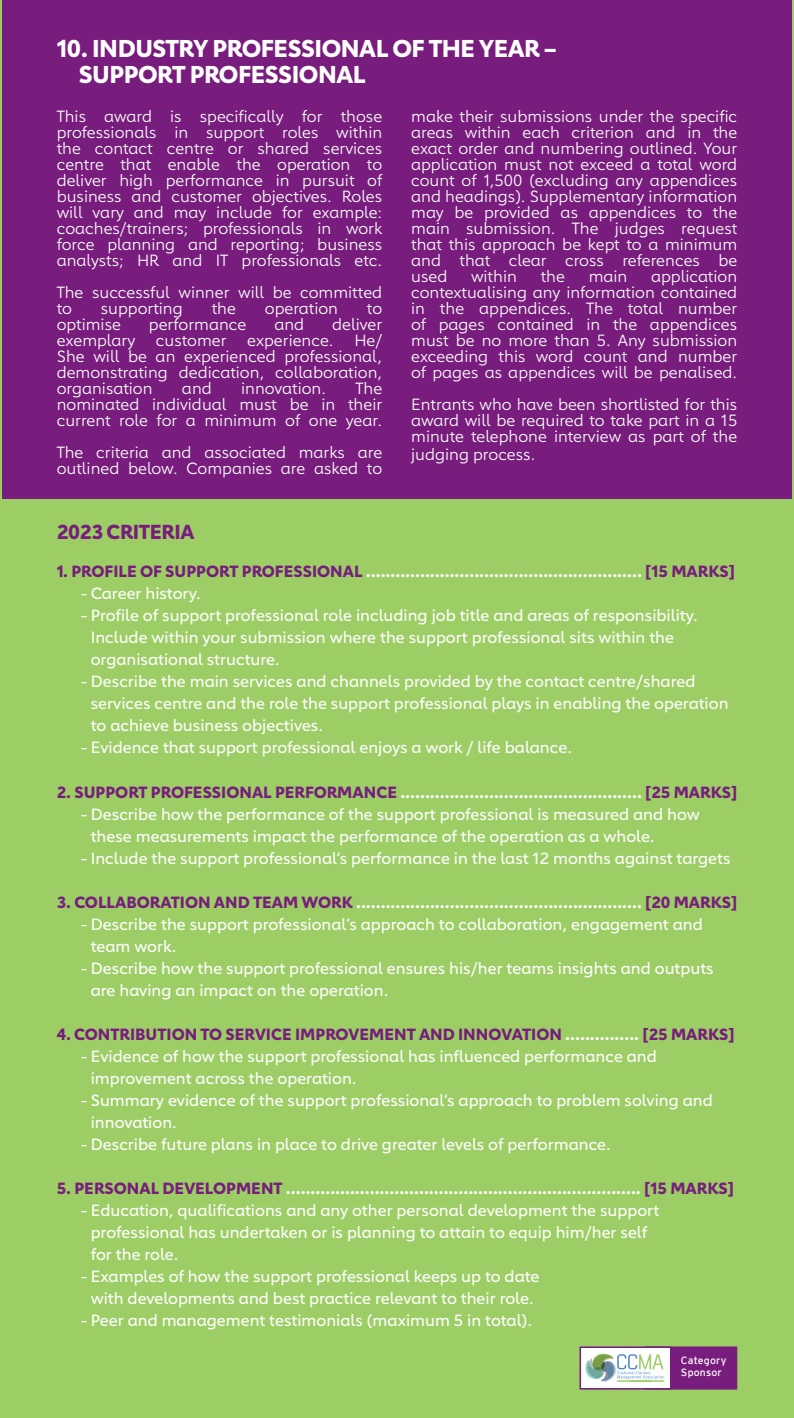
<style>
.page{position:relative;width:794px;height:1418px;background:#fff}
.page>*{position:absolute;margin:0;border:0;box-sizing:border-box;transform-origin:0 0}
.t1{font:700 24px/25.8px "Carnero";letter-spacing:-.02em;color:#fff}
.t2{font:700 20px "Carnero";letter-spacing:-.02em;color:#781d7d}
.t3{font:16px/16px "Carnero";color:#fff;text-align:justify}
.t4{font:16px/22px "Carnero";color:#fff}
.t5{font:700 16px "Carnero";color:#fff}
.t6{font:700 16px "Carnero";color:#781d7d}
.t7{font:10.4px/12px "Interstate";letter-spacing:.02em;color:#fff}
.s1{color:#781d7d}
.s2{color:#fff}
</style>
<div class="page">
<div style="left:0;top:0;width:794px;height:499px;background:#781d7d"></div>
<div style="left:0;top:499px;width:794px;height:918px;background:#9dce65"></div>
<div style="left:645px;top:1346px;width:92px;height:43px;background:#781d7d;border:2px solid #781d7d"></div>
<div style="left:580px;top:1348px;width:91px;height:39px;background:#fff"></div>
<img style="left:585px;top:1353px;width:33px;height:29px">
<hr style="left:617px;top:1380px;width:34px;height:1px;background:#9bcd63">
<hr style="left:630px;top:1380px;width:34px;height:1px;background:#9bcd63">
<svg style="left:617px;top:1354px;width:47px;height:25px"></svg>
<div style="left:579px;top:1346px;width:92px;height:43px;border:2px solid #781d7d"></div>
<h1 class="t1" style="left:79px;top:35px;width:480px;text-indent:-22px">10. INDUSTRY PROFESSIONAL OF THE YEAR –<br>SUPPORT PROFESSIONAL</h1>
<p class="t3" style="left:57px;top:108px;width:327px">This award is specifically for those professionals in support roles within the contact centre or shared services centre that enable the operation to deliver high performance in pursuit of business and customer objectives. Roles will vary and may include for example: coaches/trainers; professionals in work force planning and reporting; business analysts; HR and IT professionals etc.</p>
<p class="t3" style="left:57px;top:284px;width:327px">The successful winner will be committed to</p>
<p class="t3" style="left:411px;top:108px;width:328px">make their submissions under the specific areas within each criterion and in the exact order and numbering outlined. Your application must not exceed a total word count of 1,500 (excluding any appendices and headings). Supplementary information may be provided as appendices to the main submission. The judges request that this approach be kept to a minimum and that clear cross references be used</p>
<p class="t3" style="left:411px;top:268px;width:328px;text-indent:240px">application contextualising any information contained in the appendices. The total number of pages contained in the appendices must be no more than 5. Any submission exceeding this word count and number of pages as appendices will be penalised.</p>
<p class="t3" style="left:411px;top:396px;width:328px">Entrants who have been shortlisted for this award will be required to take part in a 15 minute telephone interview as part of the</p>
<p class="t3" style="left:411px;top:446px;width:126px">judging process.</p>
<p class="t3" style="left:471px;top:268px;width:47px">within</p>
<p class="t3" style="left:540px;top:268px;width:26px">the</p>
<p class="t3" style="left:588px;top:268px;width:40px">main</p>
<p class="t3" style="left:101px;top:300px;width:83px">supporting</p>
<p class="t3" style="left:212px;top:300px;width:26px">the</p>
<p class="t3" style="left:265px;top:300px;width:75px">operation</p>
<p class="t3" style="left:367px;top:300px;width:17px">to</p>
<p class="t3" style="left:57px;top:316px;width:66px">optimise</p>
<p class="t3" style="left:149px;top:316px;width:99px">performance</p>
<p class="t3" style="left:274px;top:316px;width:31px">and</p>
<p class="t3" style="left:332px;top:316px;width:51px">deliver</p>
<p class="t3" style="left:57px;top:332px;width:80px">exemplary</p>
<p class="t3" style="left:156px;top:332px;width:72px">customer</p>
<p class="t3" style="left:247px;top:332px;width:88px">experience.</p>
<p class="t3" style="left:57px;top:332px;width:327px;text-indent:298px">He/ She will be an experienced professional, demonstrating dedication, collaboration, organisation</p>
<p class="t3" style="left:57px;top:380px;width:327px;text-indent:299px">The nominated individual must be in their current role for a minimum of one year.</p>
<p class="t3" style="left:57px;top:444px;width:327px">The criteria and associated marks are outlined below. Companies are asked to</p>
<p class="t3" style="left:182px;top:380px;width:31px">and</p>
<p class="t3" style="left:241px;top:380px;width:86px">innovation.</p>
<p class="t2" style="left:57px;top:520px;width:139px">2023 CRITERIA</p>
<p class="t5" style="left:57px;top:562px;width:679px"><span class="s1">1. PROFILE OF SUPPORT PROFESSIONAL</span> ........................................................ <span class="s1">[15 MARKS]</span></p>
<p class="t4" style="left:81px;top:582px;width:122px">- Career history.</p>
<p class="t4" style="left:91px;top:604px;width:609px;text-indent:-10px">- Profile of support professional role including job title and areas of responsibility.<br>Include within your submission where the support professional sits within the organisational structure.</p>
<p class="t4" style="left:91px;top:670px;width:639px;text-indent:-10px">- Describe the main services and channels provided by the contact centre/shared services centre and the role the support professional plays in enabling the operation to achieve business objectives.</p>
<p class="t4" style="left:81px;top:736px;width:493px">- Evidence that support professional enjoys a work / life balance.</p>
<p class="t5" style="left:57px;top:782px;width:682px"><span class="s1">2. SUPPORT PROFESSIONAL PERFORMANCE</span> ................................................. <span class="s1">[25 MARKS]</span></p>
<p class="t4" style="left:91px;top:802px;width:610px;text-indent:-10px">- Describe how the performance of the support professional is measured and how these measurements impact the performance of the operation as a whole.</p>
<p class="t4" style="left:81px;top:846px;width:651px">- Include the support professional’s performance in the last 12 months against targets</p>
<p class="t5" style="left:57px;top:892px;width:682px"><span class="s1">3. COLLABORATION AND TEAM WORK</span> .......................................................... <span class="s1">[20 MARKS]</span></p>
<p class="t4" style="left:91px;top:912px;width:613px;text-indent:-10px">- Describe the support professional’s approach to collaboration, engagement and team work.</p>
<p class="t4" style="left:91px;top:956px;width:624px;text-indent:-10px">- Describe how the support professional ensures his/her teams insights and outputs are having an impact on the operation.</p>
<p class="t6" style="left:57px;top:1024px;width:679px">4. CONTRIBUTION TO SERVICE IMPROVEMENT AND INNOVATION <span class="s2">...............</span> [25 MARKS]</p>
<p class="t4" style="left:91px;top:1044px;width:568px;text-indent:-10px">- Evidence of how the support professional has influenced performance and improvement across the operation.</p>
<p class="t4" style="left:91px;top:1088px;width:623px;text-indent:-10px">- Summary evidence of the support professional’s approach to problem solving and innovation.</p>
<p class="t4" style="left:81px;top:1132px;width:532px">- Describe future plans in place to drive greater levels of performance.</p>
<p class="t5" style="left:57px;top:1178px;width:678px"><span class="s1">5. PERSONAL DEVELOPMENT</span> ........................................................................ <span class="s1">[15 MARKS]</span></p>
<p class="t4" style="left:91px;top:1198px;width:570px;text-indent:-10px">- Education, qualifications and any other personal development the support professional has undertaken or is planning to attain to equip him/her self for the role.</p>
<p class="t4" style="left:81px;top:1264px;width:460px;text-align:center">- Examples of how the support professional keeps up to date with developments and best practice relevant to their role.</p>
<p class="t4" style="left:81px;top:1308px;width:453px">- Peer and management testimonials (maximum 5 in total).</p>
<p class="t7" style="left:681px;top:1354px;width:47px">Category<br>Sponsor</p>
</div>
